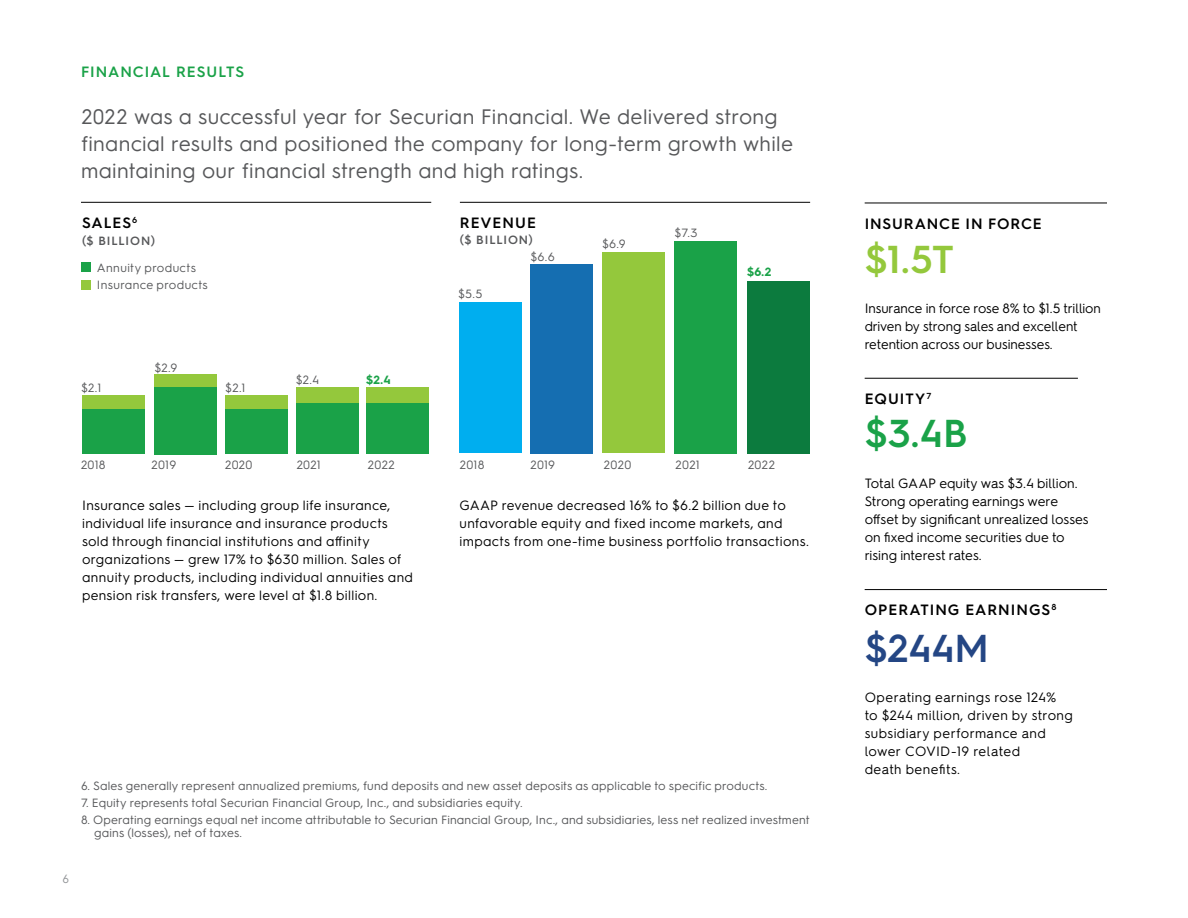
<style>
.page{position:relative;width:1188px;height:918px;background:#fff}
.page>*{position:absolute;margin:0;border:0;box-sizing:border-box;transform-origin:0 0}
.numbers_3_-_AR{font:600 39px "Hurme Geometric Sans 4";color:#94c83c}
.numbers_3_-_AR-2{font:600 39px "Hurme Geometric Sans 4";color:#1aa248}
.numbers_3_-_AR-3{font:600 39px "Hurme Geometric Sans 4";color:#244684}
.K1_-_Regular_20_22_B{font:21px/27px "Hurme Geometric Sans 3";letter-spacing:.01em;color:#57585a}
.subhead_-_AR{font:600 15px "Hurme Geometric Sans 4";letter-spacing:.065em;color:#000}
.t1{font:600 15px "Hurme Geometric Sans 4";letter-spacing:.06em;color:#1aa248}
.Body_3_-_AR{font:13.5px/18px "Hurme Geometric Sans 4";letter-spacing:.025em;color:#000}
.Body_3_-_AR-2{font:13.5px/18px "Hurme Geometric Sans 3";color:#000}
.Body_3_-_AR-3{font:13.5px/18px "Hurme Geometric Sans 3";letter-spacing:.03em;color:#000}
.D1__-_Reg_8_9_SLATE{font:12px/13.5px "Hurme Geometric Sans 3";letter-spacing:.01em;color:#57585a}
.Numbers_4_-_AR{font:12px "Hurme Geometric Sans 4";letter-spacing:.03em;color:#57585a}
.subhead_-_AR-2{font:600 12px "Hurme Geometric Sans 4";letter-spacing:.075em;color:#57585a}
.Numbers_4_-_AR-2{font:700 12px "Hurme Geometric Sans 4";color:#1aa248}
.Numbers_2_-_AR{font:700 12px "Hurme Geometric Sans 4";color:#1aa248}
.D1__-_Reg_8_9_SLATE-2{font:12px "Hurme Geometric Sans 3";color:#939598}
</style>
<div class="page">
<div style="left:82px;top:395px;width:63px;height:15px;background:#94c83c"></div>
<div style="left:82px;top:409px;width:63px;height:45px;background:#1aa248"></div>
<div style="left:154px;top:374px;width:63px;height:13px;background:#94c83c"></div>
<div style="left:154px;top:387px;width:63px;height:67px;background:#1aa248"></div>
<hr style="left:460px;top:202px;width:350px;height:1px;background:#000">
<hr style="left:81px;top:202px;width:350px;height:1px;background:#000">
<div style="left:81px;top:263px;width:9px;height:9px;background:#1aa248"></div>
<div style="left:81px;top:280px;width:9px;height:10px;background:#94c83c"></div>
<div style="left:225px;top:395px;width:63px;height:14px;background:#94c83c"></div>
<div style="left:296px;top:388px;width:63px;height:16px;background:#94c83c"></div>
<div style="left:366px;top:388px;width:63px;height:17px;background:#94c83c"></div>
<div style="left:225px;top:409px;width:63px;height:45px;background:#1aa248"></div>
<div style="left:296px;top:404px;width:63px;height:50px;background:#1aa248"></div>
<div style="left:366px;top:404px;width:63px;height:50px;background:#1aa248"></div>
<div style="left:459px;top:303px;width:62px;height:150px;background:#00aeef"></div>
<div style="left:530px;top:264px;width:63px;height:189px;background:#156eb1"></div>
<div style="left:602px;top:252px;width:63px;height:201px;background:#94c83c"></div>
<hr style="left:865px;top:203px;width:242px;height:1px;background:#000">
<hr style="left:865px;top:378px;width:213px;height:1px;background:#000">
<hr style="left:865px;top:589px;width:242px;height:1px;background:#000">
<div style="left:675px;top:241px;width:62px;height:212px;background:#1aa248"></div>
<div style="left:747px;top:281px;width:63px;height:172px;background:#0c7b3e"></div>
<p class="t1" style="left:81px;top:61px;width:165px">FINANCIAL RESULTS</p>
<p class="K1_-_Regular_20_22_B" style="left:81px;top:102px;width:714px">2022 was a successful year for Securian Financial. We delivered strong financial results and positioned the company for long-term growth while maintaining our financial strength and high ratings.</p>
<p class="subhead_-_AR" style="left:460px;top:212px;width:78px">REVENUE</p>
<p class="subhead_-_AR-2" style="left:460px;top:232px;width:75px">($ BILLION)</p>
<p class="subhead_-_AR" style="left:82px;top:213px;width:57px">SALES<sup>6</sup></p>
<p class="subhead_-_AR-2" style="left:82px;top:232px;width:75px">($ BILLION)</p>
<p class="Numbers_4_-_AR" style="left:675px;top:225px;width:25px">$7.3</p>
<p class="Numbers_4_-_AR" style="left:602px;top:236px;width:25px">$6.9</p>
<p class="Numbers_4_-_AR" style="left:530px;top:248px;width:26px">$6.6</p>
<p class="Numbers_4_-_AR" style="left:97px;top:260px;width:100px">Annuity products</p>
<p class="Numbers_4_-_AR" style="left:97px;top:276px;width:112px">Insurance products</p>
<p class="Numbers_2_-_AR" style="left:747px;top:263px;width:26px">$6.2</p>
<p class="Numbers_4_-_AR" style="left:458px;top:285px;width:26px">$5.5</p>
<p class="Numbers_4_-_AR" style="left:81px;top:379px;width:22px">$2.1</p>
<p class="Numbers_4_-_AR" style="left:154px;top:360px;width:24px">$2.9</p>
<p class="Numbers_4_-_AR" style="left:225px;top:379px;width:22px">$2.1</p>
<p class="Numbers_4_-_AR" style="left:296px;top:372px;width:25px">$2.4</p>
<p class="Numbers_4_-_AR-2" style="left:366px;top:372px;width:26px">$2.4</p>
<p class="Numbers_4_-_AR" style="left:81px;top:457px;width:26px">2018</p>
<p class="Numbers_4_-_AR" style="left:152px;top:457px;width:26px">2019</p>
<p class="Numbers_4_-_AR" style="left:225px;top:457px;width:29px">2020</p>
<p class="Numbers_4_-_AR" style="left:297px;top:457px;width:26px">2021</p>
<p class="Numbers_4_-_AR" style="left:368px;top:457px;width:28px">2022</p>
<p class="Numbers_4_-_AR" style="left:460px;top:457px;width:26px">2018</p>
<p class="Numbers_4_-_AR" style="left:531px;top:457px;width:26px">2019</p>
<p class="Numbers_4_-_AR" style="left:604px;top:457px;width:29px">2020</p>
<p class="Numbers_4_-_AR" style="left:676px;top:457px;width:26px">2021</p>
<p class="Numbers_4_-_AR" style="left:748px;top:457px;width:28px">2022</p>
<p class="Body_3_-_AR" style="left:82px;top:496px;width:332px">Insurance sales — including group life insurance, individual life insurance and insurance products sold through financial institutions and affinity organizations — grew 17% to $630 million. Sales of annuity products, including individual annuities and pension risk transfers, were level at $1.8 billion.</p>
<p class="Body_3_-_AR" style="left:459px;top:496px;width:351px">GAAP revenue decreased 16% to $6.2 billion due to unfavorable equity and fixed income markets, and impacts from one-time business portfolio transactions.</p>
<p class="D1__-_Reg_8_9_SLATE" style="left:81px;top:778px;width:688px">6. Sales generally represent annualized premiums, fund deposits and new asset deposits as applicable to specific products.</p>
<p class="D1__-_Reg_8_9_SLATE" style="left:81px;top:795px;width:443px">7. Equity represents total Securian Financial Group, Inc., and subsidiaries equity.</p>
<p class="D1__-_Reg_8_9_SLATE" style="left:94px;top:812px;width:717px;text-indent:-13px">8. Operating earnings equal net income attributable to Securian Financial Group, Inc., and subsidiaries, less net realized investment gains (losses), net of taxes.</p>
<p class="D1__-_Reg_8_9_SLATE-2" style="left:63px;top:870px;width:8px">6</p>
<p class="subhead_-_AR" style="left:865px;top:213px;width:179px">INSURANCE IN FORCE</p>
<p class="numbers_3_-_AR" style="left:865px;top:232px;width:91px">$1.5T</p>
<p class="Body_3_-_AR-2" style="left:865px;top:298px;width:238px">Insurance in force rose 8% to $1.5 trillion driven by strong sales and excellent retention across our businesses.</p>
<p class="subhead_-_AR" style="left:865px;top:388px;width:68px">EQUITY<sup>7</sup></p>
<p class="numbers_3_-_AR-2" style="left:865px;top:406px;width:105px">$3.4B</p>
<p class="Body_3_-_AR-2" style="left:865px;top:473px;width:226px">Total GAAP equity was $3.4 billion.<br>Strong operating earnings were offset by significant unrealized losses on fixed income securities due to rising interest rates.</p>
<p class="subhead_-_AR" style="left:865px;top:599px;width:193px">OPERATING EARNINGS<sup>8</sup></p>
<p class="numbers_3_-_AR-3" style="left:865px;top:621px;width:126px">$244M</p>
<p class="Body_3_-_AR-3" style="left:865px;top:687px;width:210px">Operating earnings rose 124%<br>to $244 million, driven by strong subsidiary performance and lower COVID-19 related<br>death benefits.</p>
</div>
